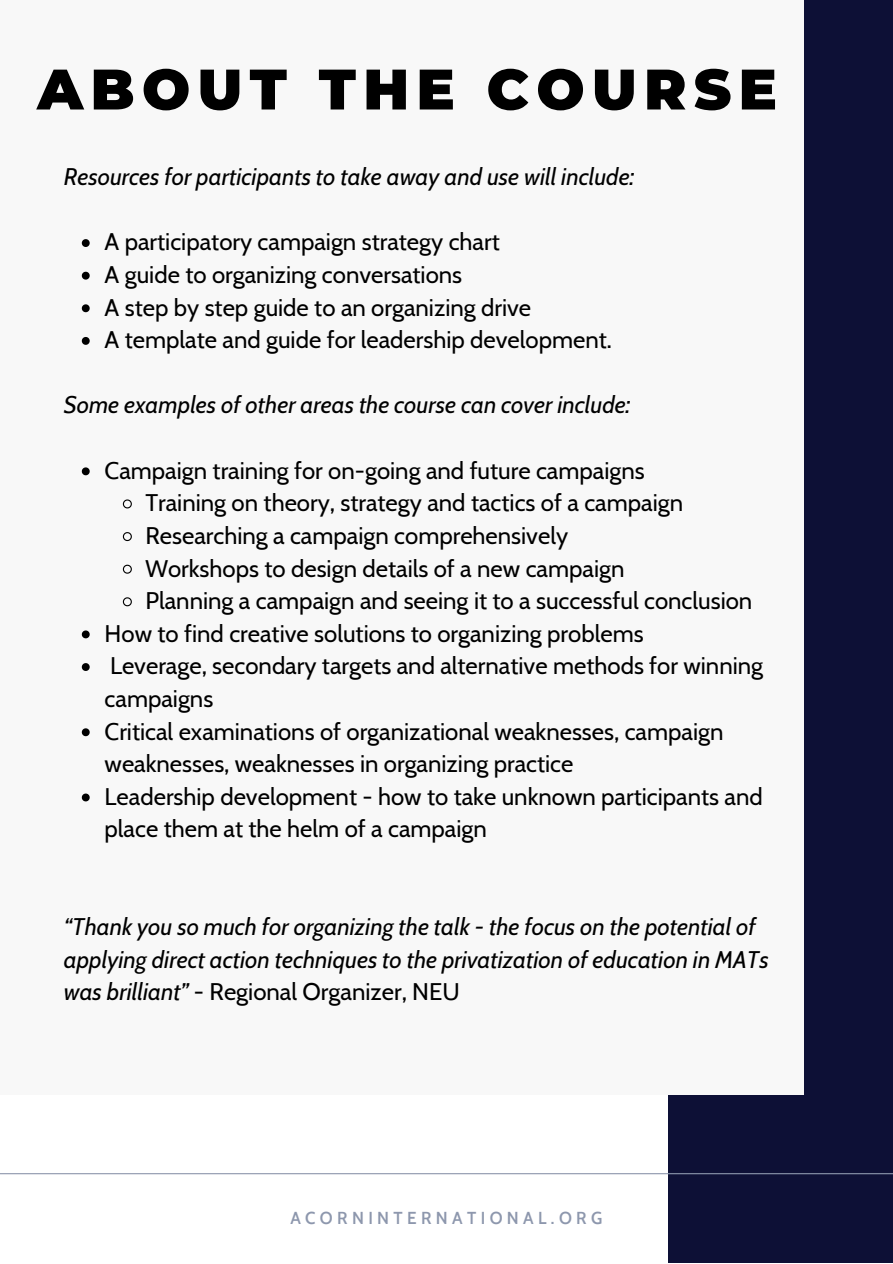
<style>
.page{position:relative;width:893px;height:1264px;background:#fff}
.page>*{position:absolute;margin:0;border:0;box-sizing:border-box;transform-origin:0 0}
.t1{font:900 57px "Montserrat";letter-spacing:.13em;color:#000}
.t2{font:24px/32.5px "Cabin";color:#000}
.t3{font:italic 24px/32.5px "Cabin";color:#000}
.t4{font:600 16.95px "Cabin";letter-spacing:.26em;color:#8d97ad}
.s1{font-style:normal}
</style>
<div class="page">
<div style="left:668px;top:0;width:224px;height:1262px;background:#0d1036"></div>
<div style="left:0;top:0;width:803px;height:1094px;background:#f8f8f8"></div>
<hr style="left:0;top:1173px;width:892px;height:1px;background:#8d97ad">
<svg style="left:82px;top:239px;width:8px;height:8px"></svg>
<svg style="left:82px;top:272px;width:8px;height:7px"></svg>
<svg style="left:82px;top:304px;width:8px;height:8px"></svg>
<svg style="left:82px;top:337px;width:8px;height:8px"></svg>
<svg style="left:82px;top:467px;width:8px;height:8px"></svg>
<svg style="left:122px;top:499px;width:10px;height:10px"></svg>
<svg style="left:122px;top:532px;width:10px;height:10px"></svg>
<svg style="left:122px;top:564px;width:10px;height:10px"></svg>
<svg style="left:122px;top:597px;width:10px;height:10px"></svg>
<svg style="left:82px;top:630px;width:8px;height:8px"></svg>
<svg style="left:82px;top:663px;width:8px;height:8px"></svg>
<svg style="left:82px;top:728px;width:8px;height:8px"></svg>
<svg style="left:82px;top:793px;width:8px;height:8px"></svg>
<p class="t1" style="left:37px;top:54px;width:741px">ABOUT THE COURSE</p>
<p class="t3" style="left:64px;top:160px;width:572px">Resources for participants to take away and use will include:</p>
<p class="t2" style="left:105px;top:225px;width:396px">A participatory campaign strategy chart</p>
<p class="t2" style="left:105px;top:258px;width:359px">A guide to organizing conversations</p>
<p class="t2" style="left:105px;top:291px;width:428px">A step by step guide to an organizing drive</p>
<p class="t2" style="left:105px;top:323px;width:509px">A template and guide for leadership development.</p>
<p class="t3" style="left:64px;top:388px;width:568px">Some examples of other areas the course can cover include:</p>
<p class="t2" style="left:105px;top:454px;width:541px">Campaign training for on-going and future campaigns</p>
<p class="t2" style="left:145px;top:486px;width:539px">Training on theory, strategy and tactics of a campaign</p>
<p class="t2" style="left:145px;top:519px;width:424px">Researching a campaign comprehensively</p>
<p class="t2" style="left:145px;top:551px;width:480px">Workshops to design details of a new campaign</p>
<p class="t2" style="left:145px;top:584px;width:608px">Planning a campaign and seeing it to a successful conclusion</p>
<p class="t2" style="left:105px;top:617px;width:540px">How to find creative solutions to organizing problems</p>
<p class="t2" style="left:105px;top:649px;width:660px">Leverage, secondary targets and alternative methods for winning campaigns</p>
<p class="t2" style="left:105px;top:714px;width:620px">Critical examinations of organizational weaknesses, campaign weaknesses, weaknesses in organizing practice</p>
<p class="t2" style="left:105px;top:780px;width:659px">Leadership development - how to take unknown participants and place them at the helm of a campaign</p>
<p class="t3" style="left:64px;top:910px;width:706px">“Thank you so much for organizing the talk - the focus on the potential of applying direct action techniques to the privatization of education in MATs was brilliant” <span class="s1">- Regional Organizer, NEU</span></p>
<p class="t4" style="left:290px;top:1207px;width:313px">ACORNINTERNATIONAL.ORG</p>
</div>
